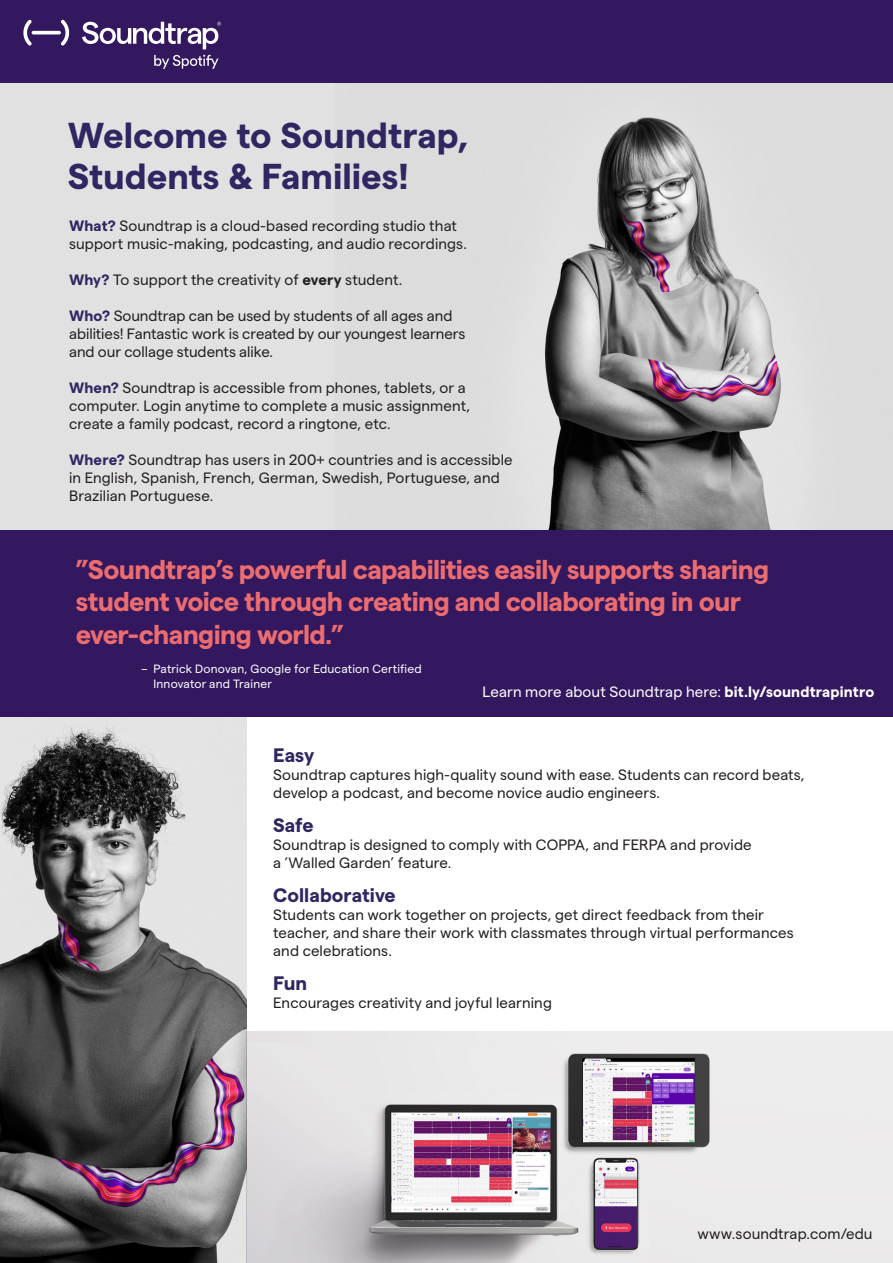
<style>
.page{position:relative;width:893px;height:1263px;background:#fff}
.page>*{position:absolute;margin:0;border:0;box-sizing:border-box;transform-origin:0 0}
.t1{font:700 36px/40.5px "Matter SQ";color:#312562}
.t2{font:700 27px/32.4px "Matter SQ";letter-spacing:-.025em;color:#ec6c6f}
.t3{font:700 19.5px "Matter SQ";color:#312562}
.t4{font:15px/18px "Matter SQ";letter-spacing:.005em;color:#231f20}
.t5{font:15px "Matter SQ";letter-spacing:.005em;color:#fff}
.t6{font:12px/15px "Matter SQ";letter-spacing:.015em;color:#fff}
.s1{font-weight:700;color:#312562}
.s2{font-weight:700}
</style>
<div class="page">
<div style="left:0;top:78px;width:893px;height:473px;background:#e1e1e1"></div>
<img style="left:545px;top:117px;width:236px;height:413px">
<div style="left:0;top:530px;width:893px;height:186px;background:#33185f"></div>
<img style="left:0;top:717px;width:247px;height:546px">
<div style="left:0;top:0;width:893px;height:83px;background:#33185f"></div>
<img style="left:247px;top:1032px;width:646px;height:231px">
<svg style="left:32px;top:31px;width:29px;height:4px"></svg>
<svg style="left:23px;top:20px;width:9px;height:26px"></svg>
<svg style="left:61px;top:20px;width:9px;height:26px"></svg>
<svg style="left:82px;top:22px;width:139px;height:27px"></svg>
<svg style="left:154px;top:55px;width:64px;height:14px"></svg>
<p class="t1" style="left:68px;top:112px;width:403px">Welcome to Soundtrap,<br>Students &amp; Families!</p>
<p class="t4" style="left:69px;top:216px;width:389px"><span class="s1">What?</span> Soundtrap is a cloud-based recording studio that</p>
<p class="t4" style="left:69px;top:234px;width:399px">support music-making, podcasting, and audio recordings.</p>
<p class="t4" style="left:69px;top:270px;width:335px"><span class="s1">Why?</span> To support the creativity of <span class="s2">every</span> student.</p>
<p class="t4" style="left:69px;top:306px;width:385px"><span class="s1">Who?</span> Soundtrap can be used by students of all ages and</p>
<p class="t4" style="left:69px;top:324px;width:398px">abilities! Fantastic work is created by our youngest learners</p>
<p class="t4" style="left:69px;top:342px;width:206px">and our collage students alike.</p>
<p class="t4" style="left:69px;top:378px;width:398px"><span class="s1">When?</span> Soundtrap is accessible from phones, tablets, or a</p>
<p class="t4" style="left:69px;top:396px;width:403px">computer. Login anytime to complete a music assignment,</p>
<p class="t4" style="left:69px;top:414px;width:323px">create a family podcast, record a ringtone, etc.</p>
<p class="t4" style="left:69px;top:450px;width:445px"><span class="s1">Where?</span> Soundtrap has users in 200+ countries and is accessible in English, Spanish, French, German, Swedish, Portuguese, and<br>Brazilian Portuguese.</p>
<p class="t2" style="left:76px;top:551px;width:695px">”Soundtrap’s powerful capabilities easily supports sharing student voice through creating and collaborating in our ever-changing world.”</p>
<p class="t6" style="left:153px;top:660px;width:270px">Patrick Donovan, Google for Education Certified<br>Innovator and Trainer</p>
<p class="t6" style="left:141px;top:660px;width:7px">–</p>
<p class="t5" style="left:483px;top:681px;width:393px">Learn more about Soundtrap here: <span class="s2">bit.ly/soundtrapintro</span></p>
<p class="t3" style="left:273px;top:740px;width:43px">Easy</p>
<p class="t4" style="left:273px;top:764px;width:533px">Soundtrap captures high-quality sound with ease. Students can record beats, develop a podcast, and become novice audio engineers.</p>
<p class="t3" style="left:273px;top:810px;width:42px">Safe</p>
<p class="t4" style="left:273px;top:834px;width:480px">Soundtrap is designed to comply with COPPA, and FERPA and provide</p>
<p class="t4" style="left:273px;top:852px;width:180px">a ’Walled Garden’ feature.</p>
<p class="t3" style="left:273px;top:880px;width:124px">Collaborative</p>
<p class="t4" style="left:273px;top:904px;width:522px">Students can work together on projects, get direct feedback from their teacher, and share their work with classmates through virtual performances and celebrations.</p>
<p class="t3" style="left:273px;top:968px;width:35px">Fun</p>
<p class="t4" style="left:273px;top:992px;width:280px">Encourages creativity and joyful learning</p>
<p class="t4" style="left:697px;top:1223px;width:177px">www.soundtrap.com/edu</p>
</div>
